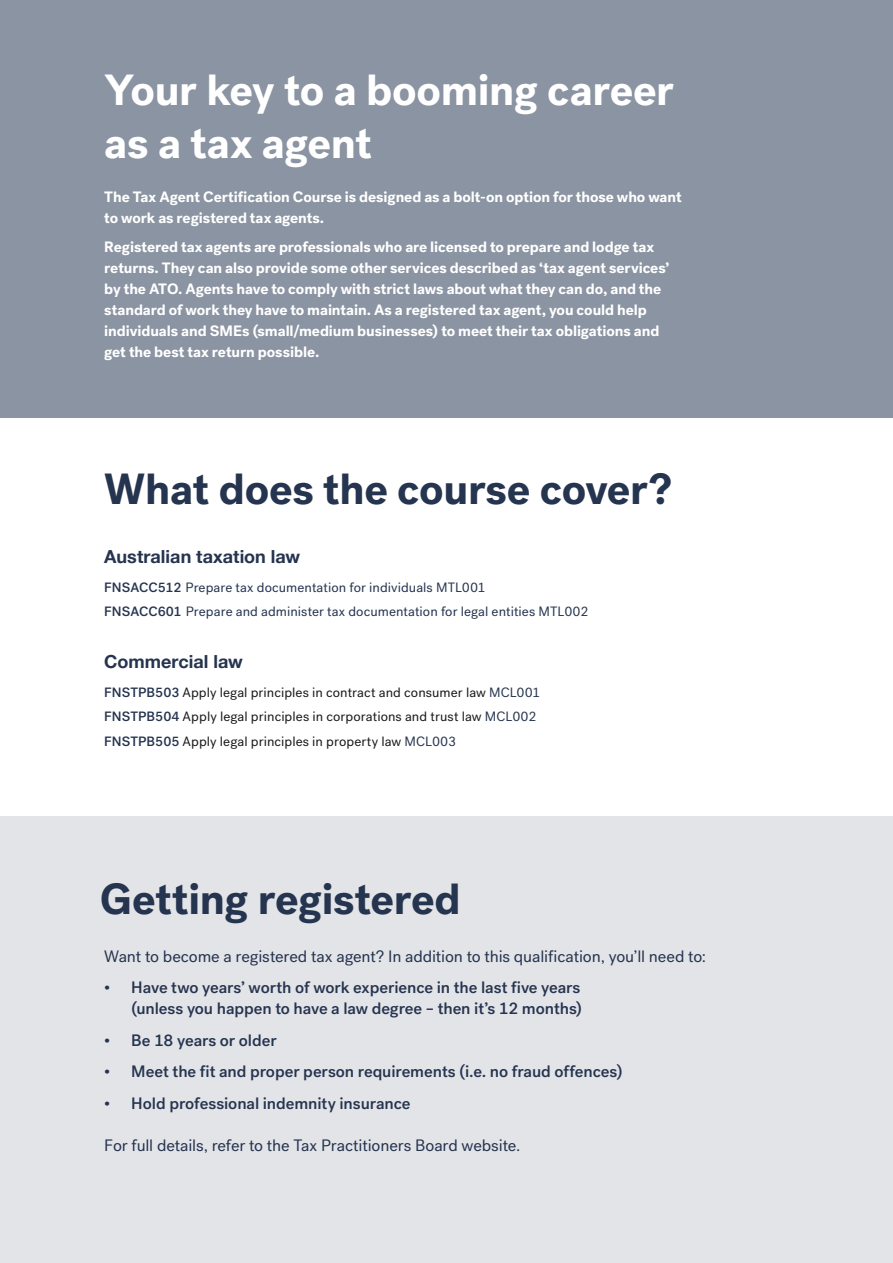
<style>
.page{position:relative;width:893px;height:1263px;background:#fff}
.page>*{position:absolute;margin:0;border:0;box-sizing:border-box;transform-origin:0 0}
.Headings{font:700 43.5px "Post Grotesk";letter-spacing:-.005em;color:#25344f}
.Headings-2{font:700 43.5px/52.5px "Post Grotesk";letter-spacing:-.01em;color:#fff}
.Body{font:700 18px "Helvetica Neue";color:#25344f}
.t1{font:500 16.5px/21px "Post Grotesk";letter-spacing:-.005em;color:#25344f;text-align:right}
.Larger_bullet_points{font:16.5px "Post Grotesk";letter-spacing:-.01em;color:#25344f}
.White_body_copy{font:700 15px/21px "Post Grotesk";letter-spacing:-.005em;color:#fff}
.Body-2{font:13.5px "Post Grotesk";letter-spacing:.005em;color:#1a1a1a}
.Body-3{font:13.5px "Post Grotesk";letter-spacing:.005em;color:#25344f}
.s1{font-weight:500}
.s2{font-weight:500;color:#25344f}
.s3{color:#25344f}
</style>
<div class="page">
<div style="left:0;top:816px;width:892px;height:447px;background:#e3e4e8"></div>
<div style="left:0;top:0;width:892px;height:417px;background:#8b94a2"></div>
<p class="Headings-2" style="left:104px;top:64px;width:571px">Your key to a booming career as a tax agent</p>
<p class="White_body_copy" style="left:104px;top:186px;width:579px">The Tax Agent Certification Course is designed as a bolt-on option for those who want to work as registered tax agents.</p>
<p class="White_body_copy" style="left:104px;top:237px;width:566px">Registered tax agents are professionals who are licensed to prepare and lodge tax returns. They can also provide some other services described as ‘tax agent services’ by the ATO. Agents have to comply with strict laws about what they can do, and the standard of work they have to maintain. As a registered tax agent, you could help individuals and SMEs (small/medium businesses) to meet their tax obligations and get the best tax return possible.</p>
<p class="Headings" style="left:104px;top:461px;width:569px">What does the course cover?</p>
<p class="Body" style="left:104px;top:542px;width:197px">Australian taxation law</p>
<p class="Body-3" style="left:104px;top:579px;width:383px"><span class="s1">FNSACC512</span> Prepare tax documentation for individuals MTL001</p>
<p class="Body-3" style="left:104px;top:603px;width:485px"><span class="s1">FNSACC601</span> Prepare and administer tax documentation for legal entities MTL002</p>
<p class="Body" style="left:104px;top:647px;width:140px">Commercial law</p>
<p class="Body-2" style="left:104px;top:684px;width:437px"><span class="s2">FNSTPB503</span> Apply legal principles in contract and consumer law <span class="s3">MCL001</span></p>
<p class="Body-2" style="left:104px;top:708px;width:433px"><span class="s2">FNSTPB504</span> Apply legal principles in corporations and trust law <span class="s3">MCL002</span></p>
<p class="Body-2" style="left:104px;top:733px;width:353px"><span class="s2">FNSTPB505</span> Apply legal principles in property law <span class="s3">MCL003</span></p>
<p class="Headings" style="left:100px;top:871px;width:362px">Getting registered</p>
<p class="Larger_bullet_points" style="left:104px;top:946px;width:603px">Want to become a registered tax agent? In addition to this qualification, you’ll need to:</p>
<p class="t1" style="left:104px;top:977px;width:479px">• Have two years’ worth of work experience in the last five years (unless you happen to have a law degree – then it’s 12 months)</p>
<p class="t1" style="left:104px;top:1029px;width:174px">• Be 18 years or older</p>
<p class="t1" style="left:104px;top:1061px;width:520px">• Meet the fit and proper person requirements (i.e. no fraud offences)</p>
<p class="t1" style="left:104px;top:1092px;width:308px">• Hold professional indemnity insurance</p>
<p class="Larger_bullet_points" style="left:104px;top:1135px;width:417px">For full details, refer to the Tax Practitioners Board website.</p>
</div>
